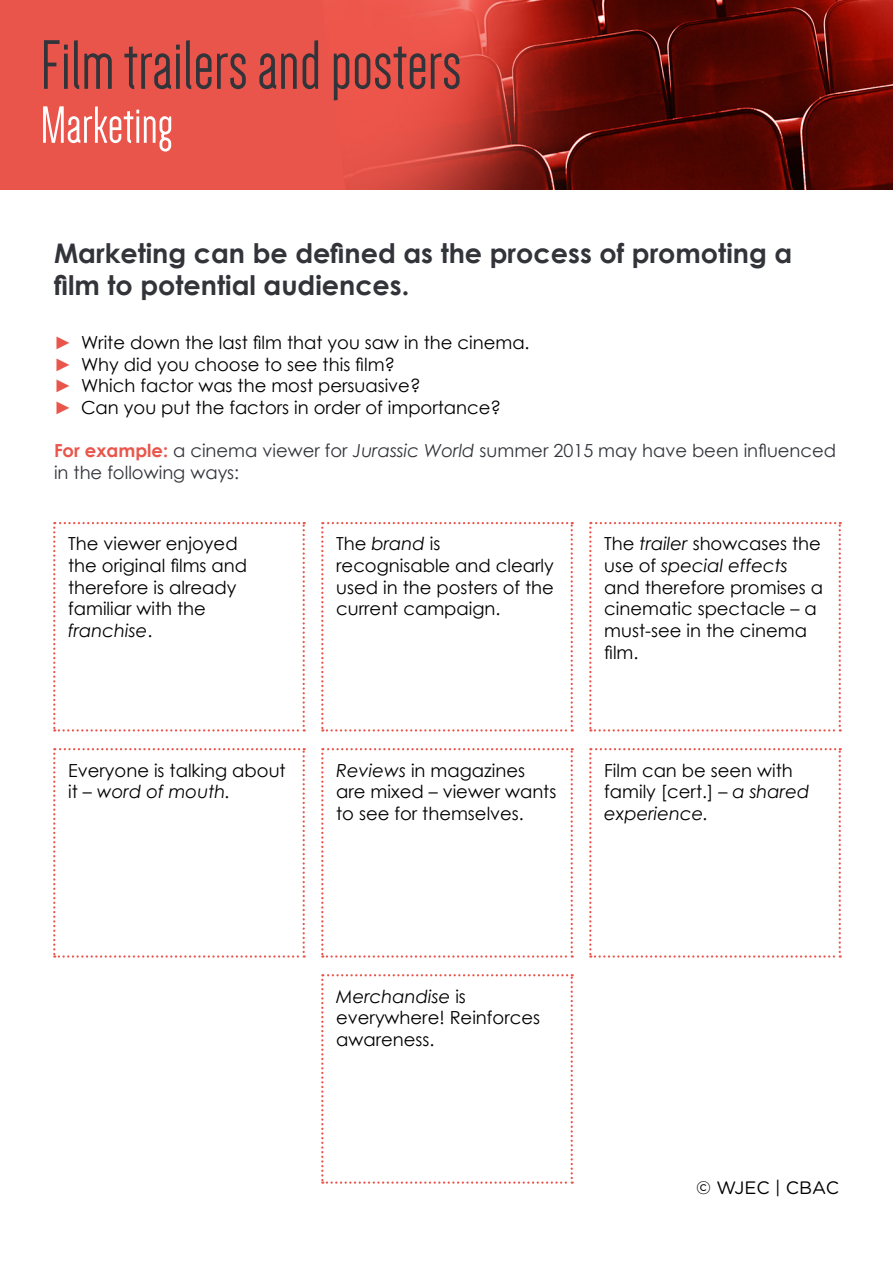
<style>
.page{position:relative;width:893px;height:1263px;background:#fff}
.page>*{position:absolute;margin:0;border:0;box-sizing:border-box;transform-origin:0 0}
.t1{font:72px "Dense";color:#32343a}
.t2{font:54px "Dense";color:#fff}
.t3{font:700 27px/32.4px "Century Gothic";color:#32343a}
.t4{font:18px/21.6px "Century Gothic";color:#000}
.t5{font:18px/21.6px "Century Gothic";color:#32343a}
.t6{font:18px "Gotham Rounded";color:#000}
.s1{color:#ea554b}
.s2{font-weight:700;color:#ea554b}
.s3{font-style:italic}
</style>
<div class="page">
<div style="left:0;top:0;width:893px;height:189px;background:#ea554b"></div>
<img style="left:345px;top:0;width:548px;height:189px">
<svg style="left:53px;top:522px;width:252px;height:209px"></svg>
<svg style="left:321px;top:522px;width:252px;height:209px"></svg>
<svg style="left:589px;top:522px;width:252px;height:209px"></svg>
<svg style="left:53px;top:748px;width:252px;height:210px"></svg>
<svg style="left:321px;top:748px;width:252px;height:210px"></svg>
<svg style="left:589px;top:748px;width:252px;height:210px"></svg>
<svg style="left:321px;top:974px;width:252px;height:210px"></svg>
<h1 class="t1" style="left:40px;top:30px;width:423px">Film trailers and posters</h1>
<h2 class="t2" style="left:40px;top:99px;width:134px">Marketing</h2>
<h3 class="t3" style="left:54px;top:235px;width:740px">Marketing can be defined as the process of promoting a film to potential audiences.</h3>
<p class="t4" style="left:54px;top:331px;width:477px"><span class="s1">►</span> Write down the last film that you saw in the cinema. <span class="s1">►</span> Why did you choose to see this film?<br><span class="s1">►</span> Which factor was the most persuasive?<br><span class="s1">►</span> Can you put the factors in order of importance?</p>
<p class="t5" style="left:54px;top:439px;width:784px"><span class="s2">For example:</span> a cinema viewer for <span class="s3">Jurassic World</span> summer 2015 may have been influenced in the following ways:</p>
<p class="t4" style="left:68px;top:533px;width:180px">The viewer enjoyed the original films and therefore is already familiar with the <span class="s3">franchise</span>.</p>
<p class="t4" style="left:336px;top:533px;width:219px">The <span class="s3">brand</span> is recognisable and clearly used in the posters of the current campaign.</p>
<p class="t4" style="left:604px;top:533px;width:220px">The <span class="s3">trailer</span> showcases the use of <span class="s3">special effects </span>and therefore promises a cinematic spectacle – a must-see in the cinema film.</p>
<p class="t4" style="left:68px;top:759px;width:219px">Everyone is talking about it – <span class="s3">word of mouth.</span></p>
<p class="t4" style="left:336px;top:759px;width:222px"><span class="s3">Reviews</span> in magazines are mixed – viewer wants to see for themselves.</p>
<p class="t4" style="left:604px;top:759px;width:207px">Film can be seen with family [cert.] – <span class="s3">a shared experience.</span></p>
<p class="t4" style="left:336px;top:985px;width:205px"><span class="s3">Merchandise</span> is everywhere! Reinforces awareness.</p>
<p class="t6" style="left:696px;top:1175px;width:144px">© WJEC | CBAC</p>
</div>
